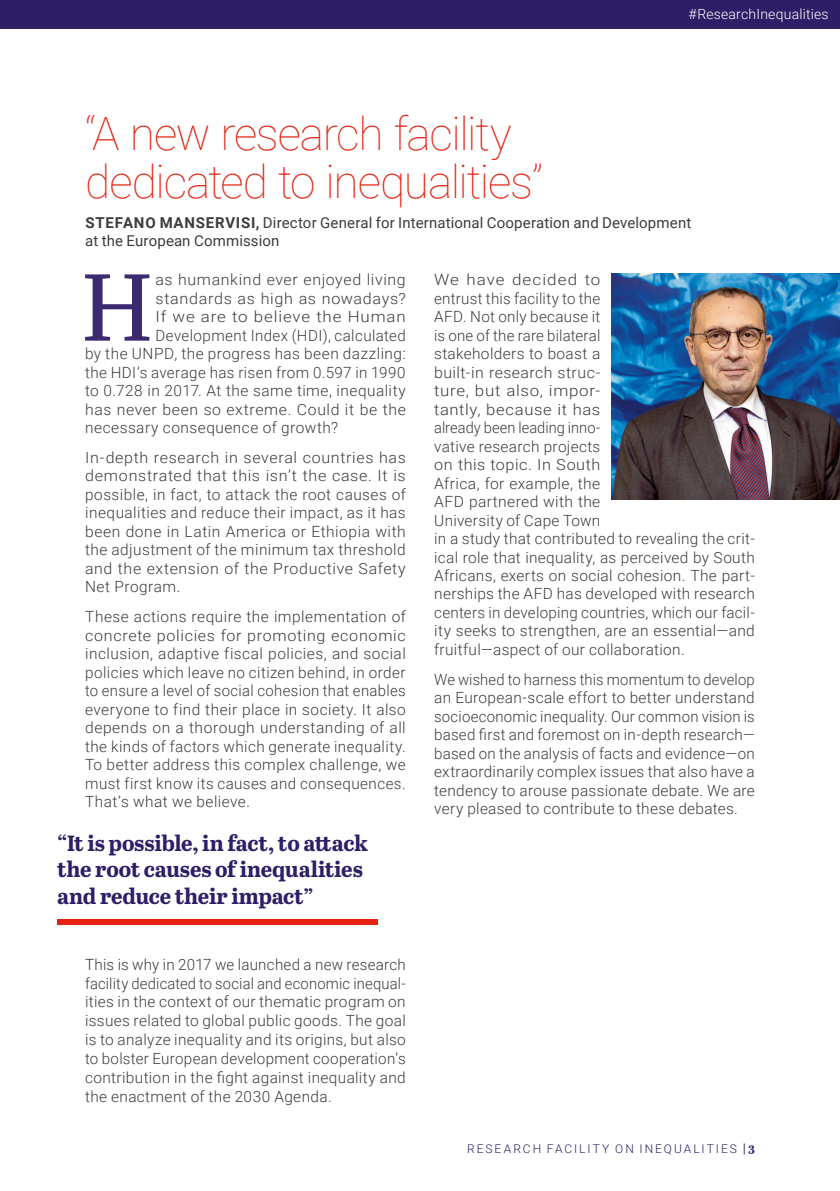
<style>
.page{position:relative;width:840px;height:1191px;background:#fff}
.page>*{position:absolute;margin:0;border:0;box-sizing:border-box;transform-origin:0 0}
.t1{font:94.6px "Abril Text";color:#3c2a70}
.t2{font:100 46px/48px "Roboto";letter-spacing:-.025em;color:#e42313}
.t3{font:700 22px/26.4px "Abril Text";letter-spacing:-.01em;color:#2e1d67}
.t4{font:300 15.4px/18.4px "Roboto";letter-spacing:.025em;color:#3c3c3b;text-align:justify}
.t5{font:300 15.4px/18.4px "Roboto";letter-spacing:.025em;color:#3c3c3b;scale:1.1 1}
.t6{font:300 15.4px/18.4px "Roboto";letter-spacing:.025em;color:#3c3c3b;text-align:justify;scale:.96 1}
.t7{font:300 15.4px/18.4px "Roboto";letter-spacing:.025em;color:#3c3c3b;text-align:justify;scale:1.04 1}
.t8{font:300 15.4px "Roboto";letter-spacing:.025em;color:#3c3c3b;scale:1.05 1}
.t9{font:300 15.4px "Roboto";letter-spacing:.05em;color:#3c3c3b;scale:1.09 1}
.t10{font:15px/18px "Roboto";letter-spacing:.01em;color:#3c3c3b}
.t11{font:300 14px "Roboto";letter-spacing:.015em;color:#fff}
.t12{font:300 12px "Roboto";letter-spacing:.16em;color:#2e1d67}
.s1{font-weight:700}
.s2{font-family:"Abril Text";font-weight:700}
</style>
<div class="page">
<img style="left:611px;top:274px;width:228px;height:225px">
<div style="left:57px;top:918px;width:320px;height:6px;background:#e42313"></div>
<div style="left:0;top:0;width:839px;height:28px;background:#2e1d67"></div>
<p class="t11" style="left:688px;top:4px;width:141px">#ResearchInequalities</p>
<h2 class="t2" style="left:85px;top:108px;width:459px">“A new research facility dedicated to inequalities”</h2>
<p class="t10" style="left:85px;top:213px;width:607px"><span class="s1">STEFANO MANSERVISI,</span> Director General for International Cooperation and Development at the European Commission</p>
<h1 class="t1" style="left:81px;top:239px;width:74px">H</h1>
<p class="t4" style="left:155px;top:270px;width:252px">as humankind ever enjoyed living</p>
<p class="t8" style="left:155px;top:287px;width:240px">standards as high as nowadays?</p>
<p class="t9" style="left:155px;top:306px;width:231px">If we are to believe the Human</p>
<p class="t4" style="left:155px;top:325px;width:252px">Development Index (HDI), calculated</p>
<p class="t4" style="left:85px;top:344px;width:322px">by the UNPD, the progress has been dazzling:</p>
<p class="t4" style="left:85px;top:362px;width:322px">the HDI’s average has risen from 0.597 in 1990</p>
<p class="t4" style="left:85px;top:381px;width:322px">to 0.728 in 2017. At the same time, inequality</p>
<p class="t4" style="left:85px;top:399px;width:322px">has never been so extreme. Could it be the</p>
<p class="t4" style="left:85px;top:418px;width:254px">necessary consequence of growth?</p>
<p class="t7" style="left:85px;top:448px;width:310px">In-depth research in several countries has demonstrated that this isn’t the case. It is possible, in fact, to attack the root causes of inequalities and reduce their impact, as it has been done in Latin America or Ethiopia with the adjustment of the minimum tax threshold and the extension of the Productive Safety Net Program.</p>
<p class="t4" style="left:85px;top:607px;width:322px">These actions require the implementation of concrete policies for promoting economic inclusion, adaptive fiscal policies, and social policies which leave no citizen behind, in order to ensure a level of social cohesion that enables everyone to find their place in society. It also depends on a thorough understanding of all the kinds of factors which generate inequality.<br>To better address this complex challenge, we must first know its causes and consequences.<br>That’s what we believe.</p>
<h3 class="t3" style="left:57px;top:828px;width:312px">“It is possible, in fact, to attack the root causes of inequalities and reduce their impact”</h3>
<p class="t4" style="left:85px;top:954px;width:322px">This is why in 2017 we launched a new research facility dedicated to social and economic inequal&shy;ities in the context of our thematic program on issues related to global public goods. The goal is to analyze inequality and its origins, but also to bolster European development cooperation’s contribution in the fight against inequality and the enactment of the 2030 Agenda.</p>
<p class="t5" style="left:434px;top:270px;width:293px">We have decided to<br>entrust this facility to the<br>AFD. Not only because it<br>is one of the rare bilateral<br>stakeholders to boast a<br>built-in research struc-<br>ture, but also, impor-<br>tantly, because it has<br>already been leading inno-<br>vative research projects<br>on this topic. In South<br>Africa, for example, the<br>AFD partnered with the<br>University of Cape Town<br>in a study that contributed to revealing the crit&shy;ical role that inequality, as perceived by South<br>Africans, exerts on social cohesion. The part&shy;nerships the AFD has developed with research centers in developing countries, which our facil&shy;ity seeks to strengthen, are an essential—and fruitful—aspect of our collaboration.</p>
<p class="t6" style="left:434px;top:669px;width:335px">We wished to harness this momentum to develop an European-scale effort to better understand socioeconomic inequality. Our common vision is based first and foremost on in-depth research— based on the analysis of facts and evidence—on extraordinarily complex issues that also have a tendency to arouse passionate debate. We are very pleased to contribute to these debates.</p>
<p class="t12" style="left:467px;top:1140px;width:289px">RESEARCH FACILITY ON INEQUALITIES <span class="s2">| 3</span></p>
</div>
